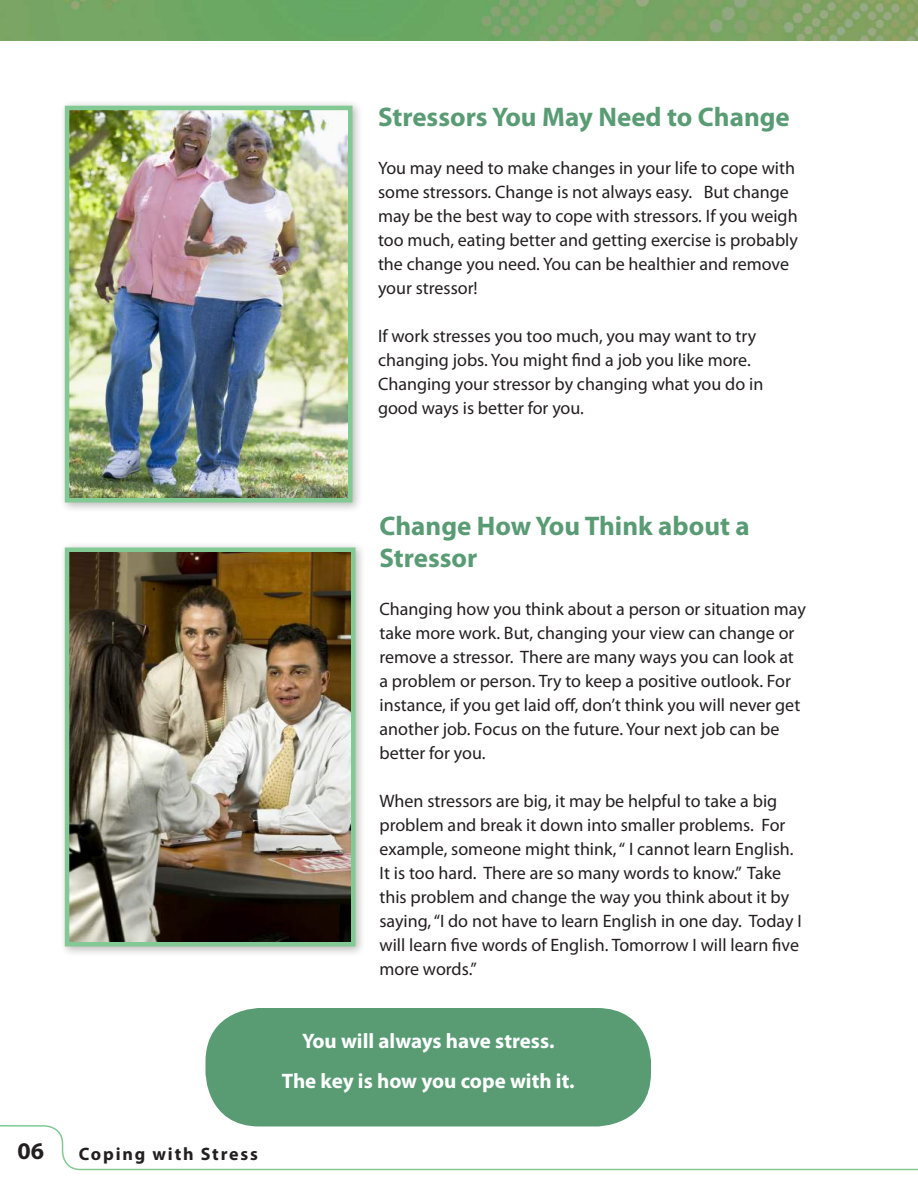
<style>
.page{position:relative;width:918px;height:1188px;background:#fff}
.page>*{position:absolute;margin:0;border:0;box-sizing:border-box;transform-origin:0 0}
.t1{font:700 27px/32.4px "Myriad Pro";color:#599c74}
.t2{font:700 24px "Myriad Pro";color:#231f20}
.t3{font:700 21px/40.5px "Myriad Pro";color:#fff;text-align:center}
.t4{font:18px/24px "Myriad Pro";color:#231f20}
.t5{font:700 18px "Myriad Pro";letter-spacing:.1em;color:#231f20}
</style>
<div class="page">
<img style="left:0;top:0;width:918px;height:40px">
<svg style="left:0;top:1124px;width:918px;height:47px"></svg>
<div style="left:59px;top:100px;width:304px;height:413px;background:#231f20;opacity:.3"></div>
<img style="left:70px;top:111px;width:277px;height:386px">
<div style="left:65px;top:106px;width:287px;height:396px;border:4px solid #83c994"></div>
<div style="left:59px;top:542px;width:307px;height:415px;background:#231f20;opacity:.3"></div>
<img style="left:70px;top:553px;width:281px;height:388px">
<div style="left:65px;top:548px;width:291px;height:398px;border:4px solid #83c994"></div>
<div style="left:206px;top:1008px;width:445px;height:118px;background:#599c74;border-radius:54px"></div>
<h1 class="t1" style="left:378px;top:100px;width:413px">Stressors You May Need to Change</h1>
<p class="t4" style="left:378px;top:156px;width:421px">You may need to make changes in your life to cope with some stressors. Change is not always easy. But change may be the best way to cope with stressors. If you weigh too much, eating better and getting exercise is probably the change you need. You can be healthier and remove your stressor!</p>
<p class="t4" style="left:378px;top:324px;width:387px">If work stresses you too much, you may want to try changing jobs. You might find a job you like more.<br>Changing your stressor by changing what you do in good ways is better for you.</p>
<h2 class="t2" style="left:18px;top:1135px;width:28px">06</h2>
<p class="t5" style="left:79px;top:1142px;width:181px">Coping with Stress</p>
<h1 class="t1" style="left:380px;top:509px;width:372px">Change How You Think about a<br>Stressor</h1>
<p class="t4" style="left:380px;top:597px;width:428px">Changing how you think about a person or situation may take more work. But, changing your view can change or remove a stressor. There are many ways you can look at a problem or person. Try to keep a positive outlook. For instance, if you get laid off, don’t think you will never get another job. Focus on the future. Your next job can be better for you.</p>
<p class="t4" style="left:380px;top:789px;width:424px">When stressors are big, it may be helpful to take a big problem and break it down into smaller problems. For example, someone might think, “ I cannot learn English.<br>It is too hard. There are so many words to know.” Take this problem and change the way you think about it by saying, “I do not have to learn English in one day. Today I will learn five words of English. Tomorrow I will learn five more words.”</p>
<p class="t3" style="left:282px;top:1020px;width:294px">You will always have stress.<br>The key is how you cope with it.</p>
</div>
